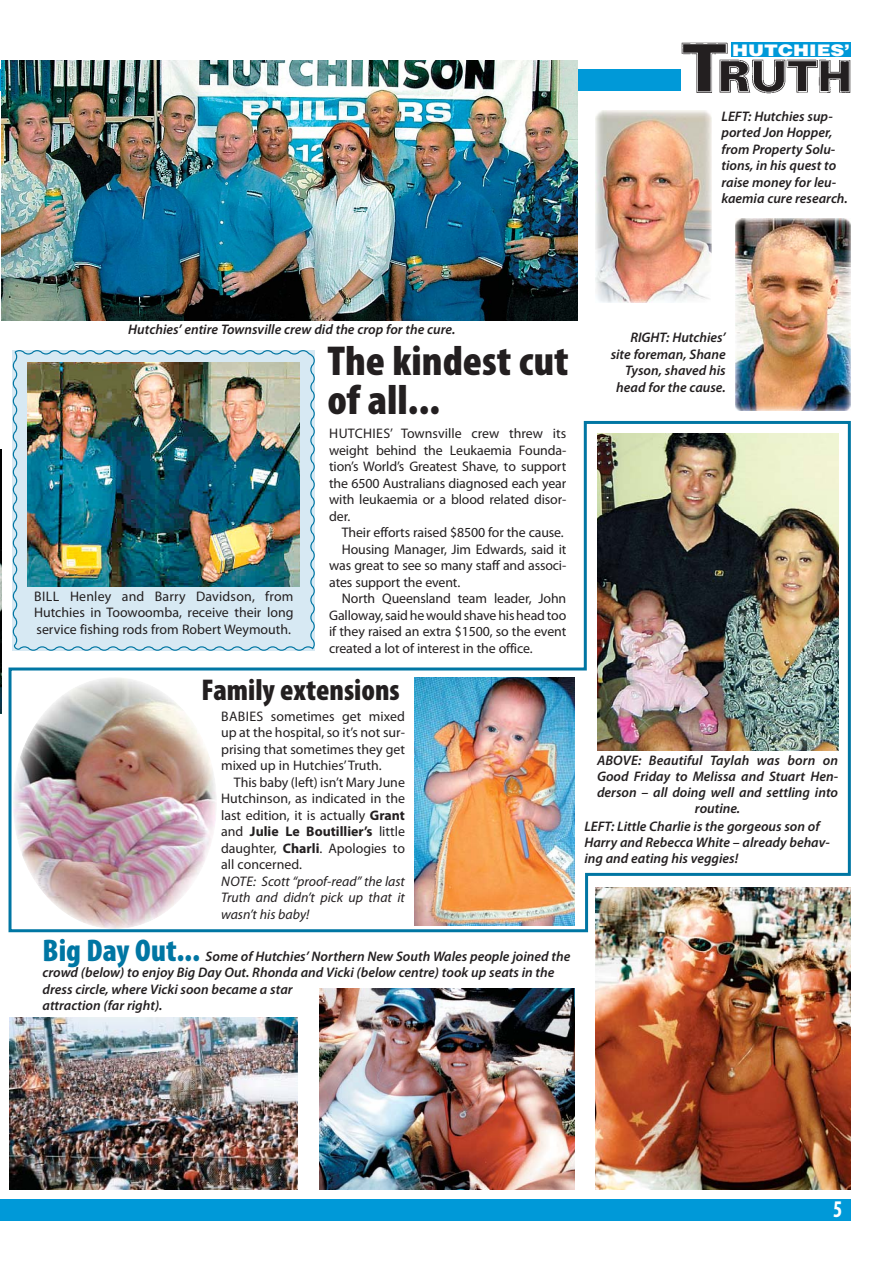
<style>
.page{position:relative;width:893px;height:1263px;background:#fff}
.page>*{position:absolute;margin:0;border:0;box-sizing:border-box;transform-origin:0 0}
.t1{font:900 condensed 42px/39px "Myriad Pro";color:#231f20}
.t2{font:900 condensed 31.5px "Myriad Pro";color:#0076a3}
.t3{font:900 condensed 30.15px "Myriad Pro";color:#231f20}
.t4{font:700 condensed 24px "Myriad Pro";color:#fff;scale:.9 1}
.t5{font:900 15.9px "Helvetica";color:#fff;scale:1.2 1}
.t6{font:13.8px/16.5px "Myriad Pro";letter-spacing:-.01em;color:#231f20;text-align:justify}
.t7{font:italic 600 13.8px/16.5px "Myriad Pro";color:#231f20}
.t8{font:italic 13.8px/16.5px "Myriad Pro";color:#231f20;text-align:justify}
.s1{font-weight:700}
</style>
<div class="page">
<div style="left:43px;top:70px;width:807px;height:21px;background:#0099d8"></div>
<img style="left:681px;top:43px;width:169px;height:50px">
<div style="left:731px;top:43px;width:119px;height:14px;background:#0099d8"></div>
<div style="left:0;top:70px;width:65px;height:21px;background:#0099d8"></div>
<svg style="left:13px;top:350px;width:302px;height:71px;background:#bed8e3"></svg>
<img style="left:28px;top:363px;width:272px;height:58px">
<div style="left:0;top:1199px;width:53px;height:21px;background:#0099d8"></div>
<div style="left:43px;top:1199px;width:807px;height:21px;background:#0099d8"></div>
<img style="left:1px;top:61px;width:576px;height:260px">
<img style="left:595px;top:111px;width:116px;height:192px">
<img style="left:735px;top:219px;width:115px;height:192px">
<img style="left:319px;top:989px;width:255px;height:201px">
<img style="left:595px;top:932px;width:255px;height:258px">
<img style="left:10px;top:1017px;width:288px;height:173px">
<img style="left:9px;top:421px;width:841px;height:511px">
<img style="left:415px;top:677px;width:159px;height:248px">
<img style="left:597px;top:434px;width:241px;height:317px">
<img style="left:0;top:450px;width:1px;height:263px">
<p class="t5" style="left:732px;top:44px;width:99px">HUTCHIES’</p>
<p class="t7" style="left:721px;top:109px;width:128px">LEFT: Hutchies sup&shy;ported Jon Hopper, from Property Solu&shy;tions, in his quest to raise money for leu&shy;kaemia cure research.</p>
<p class="t7" style="left:128px;top:323px;width:328px">Hutchies’ entire Townsville crew did the crop for the cure.</p>
<h1 class="t1" style="left:327px;top:345px;width:243px">The kindest cut of all...</h1>
<p class="t6" style="left:34px;top:589px;width:261px">BILL Henley and Barry Davidson, from Hutchies in Toowoomba, receive their long service fishing rods from Robert Weymouth.</p>
<p class="t6" style="left:329px;top:427px;width:239px">HUTCHIES’ Townsville crew threw its weight behind the Leukaemia Founda&shy;tion’s World’s Greatest Shave, to support the 6500 Australians diagnosed each year with leukaemia or a blood related disor&shy;der.</p>
<p class="t6" style="left:342px;top:526px;width:223px">Their efforts raised $8500 for the cause.</p>
<p class="t6" style="left:342px;top:542px;width:226px">Housing Manager, Jim Edwards, said it</p>
<p class="t6" style="left:329px;top:559px;width:239px">was great to see so many staff and associ-</p>
<p class="t6" style="left:329px;top:575px;width:133px">ates support the event.</p>
<p class="t6" style="left:342px;top:592px;width:226px">North Queensland team leader, John</p>
<p class="t6" style="left:329px;top:608px;width:239px">Galloway, said he would shave his head too</p>
<p class="t6" style="left:329px;top:625px;width:239px">if they raised an extra $1500, so the event</p>
<p class="t6" style="left:329px;top:641px;width:205px">created a lot of interest in the office.</p>
<h3 class="t3" style="left:201px;top:679px;width:200px">Family extensions</h3>
<p class="t6" style="left:221px;top:709px;width:185px">BABIES sometimes get mixed up at the hospital, so it’s not sur&shy;prising that sometimes they get mixed up in Hutchies’ Truth.</p>
<p class="t6" style="left:221px;top:775px;width:185px;text-indent:13px">This baby (left) isn’t Mary June Hutchinson, as indicated in the last edition, it is actually <span class="s1">Grant </span>and <span class="s1">Julie Le Boutillier’s</span> little daughter, <span class="s1">Charli</span>. Apologies to all concerned.</p>
<p class="t8" style="left:221px;top:874px;width:185px">NOTE: Scott “proof-read” the last Truth and didn’t pick up that it wasn’t his baby!</p>
<h2 class="t2" style="left:43px;top:938px;width:159px">Big Day Out...</h2>
<p class="t7" style="left:43px;top:949px;width:529px;text-indent:163px">Some of Hutchies’ Northern New South Wales people joined the crowd (below) to enjoy Big Day Out. Rhonda and Vicki (below centre) took up seats in the dress circle, where Vicki soon became a star<br>attraction (far right).</p>
<p class="t7" style="left:610px;top:330px;width:116px;text-align:right">RIGHT: Hutchies’ site foreman, Shane<br>Tyson, shaved his head for the cause.</p>
<p class="t7" style="left:597px;top:754px;width:242px;line-height:15.8px;text-align:center">ABOVE: Beautiful Taylah was born on<br>Good Friday to Melissa and Stuart Hen&shy;derson – all doing well and settling into routine.</p>
<p class="t7" style="left:584px;top:820px;width:247px;line-height:15.8px">LEFT: Little Charlie is the gorgeous son of<br>Harry and Rebecca White – already behav&shy;ing and eating his veggies!</p>
<h3 class="t4" style="left:833px;top:1200px;width:12px">5</h3>
</div>
